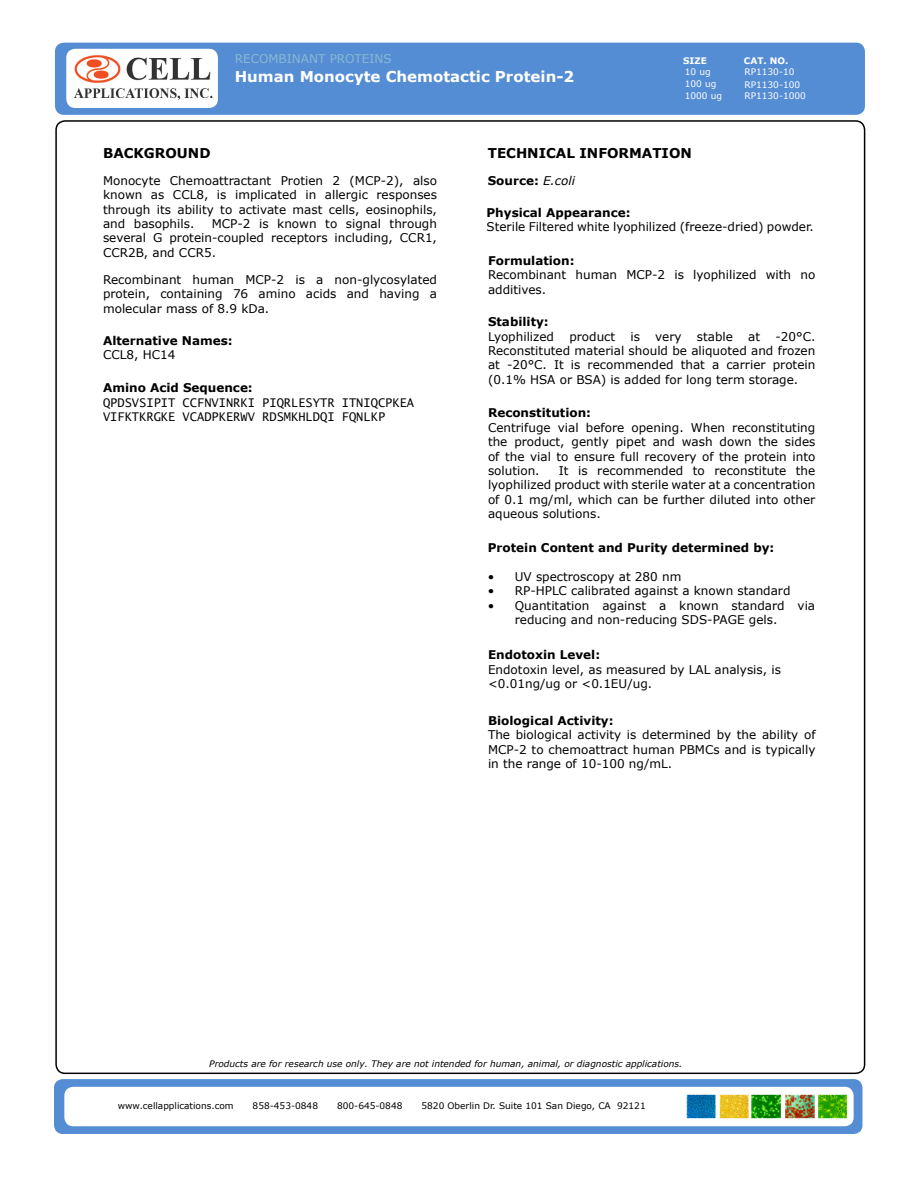
<style>
.page{position:relative;width:918px;height:1188px;background:#fff}
.page>*{position:absolute;margin:0;border:0;box-sizing:border-box;transform-origin:0 0}
.t1{font:700 15px "Verdana";color:#fff}
.t2{font:700 13.5px "Verdana";color:#000}
.t3{font:12px/14.4px "Verdana";color:#000;text-align:justify}
.t4{font:700 12px "Verdana";color:#000}
.t5{font:12px/14.4px "Lucida Sans Typewriter";color:#000}
.t6{font:12px "Verdana";color:#88b9d3}
.t7{font:italic 9px "Verdana";color:#000}
.t8{font:9px "Verdana";color:#000}
.t9{font:9px/11.7px "Verdana";color:#fff}
.t10{font:700 9px "Verdana";color:#fff}
.s1{font-weight:400;font-style:italic}
</style>
<div class="page">
<div style="left:54px;top:1079px;width:808px;height:55px;background:#548dd4;border-radius:9px"></div>
<div style="left:64px;top:1087px;width:790px;height:39px;background:#fff;border-radius:9px"></div>
<img style="left:686px;top:1094px;width:161px;height:25px">
<div style="left:55px;top:43px;width:810px;height:72px;background:#548dd4;border-radius:9px"></div>
<img style="left:66px;top:49px;width:152px;height:59px">
<p class="t2" style="left:103px;top:144px;width:109px">BACKGROUND</p>
<p class="t6" style="left:235px;top:51px;width:158px">RECOMBINANT PROTEINS</p>
<p class="t1" style="left:235px;top:66px;width:341px">Human Monocyte Chemotactic Protein-2</p>
<p class="t10" style="left:683px;top:54px;width:25px">SIZE</p>
<p class="t10" style="left:744px;top:54px;width:46px">CAT. NO.</p>
<p class="t9" style="left:685px;top:66px;width:27px">10 ug</p>
<p class="t9" style="left:744px;top:66px;width:52px">RP1130-10</p>
<p class="t9" style="left:685px;top:78px;width:39px">100 ug<br>1000 ug</p>
<p class="t9" style="left:744px;top:79px;width:63px;line-height:11.2px">RP1130-100<br>RP1130-1000</p>
<p class="t2" style="left:488px;top:144px;width:206px">TECHNICAL INFORMATION</p>
<p class="t3" style="left:103px;top:173px;width:335px">Monocyte Chemoattractant Protien 2 (MCP-2), also known as CCL8, is implicated in allergic responses through its ability to activate mast cells, eosinophils, and basophils.</p>
<p class="t3" style="left:103px;top:216px;width:335px;text-indent:109px">MCP-2 is known to signal through several G protein-coupled receptors including, CCR1, CCR2B, and CCR5.</p>
<p class="t3" style="left:103px;top:272px;width:335px">Recombinant human MCP-2 is a non-glycosylated protein, containing 76 amino acids and having a molecular mass of 8.9 kDa.</p>
<p class="t4" style="left:103px;top:332px;width:131px">Alternative Names:</p>
<p class="t3" style="left:103px;top:348px;width:74px">CCL8, HC14</p>
<p class="t4" style="left:103px;top:380px;width:151px">Amino Acid Sequence:</p>
<p class="t5" style="left:103px;top:395px;width:313px">QPDSVSIPIT CCFNVINRKI PIQRLESYTR ITNIQCPKEA<br>VIFKTKRGKE VCADPKERWV RDSMKHLDQI FQNLKP</p>
<p class="t4" style="left:488px;top:172px;width:89px">Source: <span class="s1">E.coli</span></p>
<p class="t4" style="left:487px;top:204px;width:146px">Physical Appearance:</p>
<p class="t3" style="left:487px;top:220px;width:329px">Sterile Filtered white lyophilized (freeze-dried) powder.</p>
<p class="t4" style="left:488px;top:252px;width:88px">Formulation:</p>
<p class="t3" style="left:488px;top:268px;width:329px">Recombinant human MCP-2 is lyophilized with no additives.</p>
<p class="t4" style="left:488px;top:313px;width:62px">Stability:</p>
<p class="t3" style="left:488px;top:329px;width:68px">Lyophilized</p>
<p class="t3" style="left:569px;top:329px;width:47px">product</p>
<p class="t3" style="left:631px;top:329px;width:11px">is</p>
<p class="t3" style="left:655px;top:329px;width:28px">very</p>
<p class="t3" style="left:697px;top:329px;width:38px">stable</p>
<p class="t3" style="left:748px;top:329px;width:13px">at</p>
<p class="t3" style="left:488px;top:329px;width:329px;text-indent:287px">-20°C.<br>Reconstituted material should be aliquoted and frozen at -20°C. It is recommended that a carrier protein (0.1% HSA or BSA) is added for long term storage.</p>
<p class="t4" style="left:488px;top:405px;width:105px">Reconstitution:</p>
<p class="t3" style="left:488px;top:420px;width:329px">Centrifuge vial before opening. When reconstituting the product, gently pipet and wash down the sides of the vial to ensure full recovery of the protein into solution.</p>
<p class="t3" style="left:488px;top:463px;width:329px;text-indent:71px">It is recommended to reconstitute the lyophilized product with sterile water at a concentration of 0.1 mg/ml, which can be further diluted into other aqueous solutions.</p>
<p class="t4" style="left:488px;top:539px;width:288px">Protein Content and Purity determined by:</p>
<p class="t3" style="left:488px;top:569px;width:195px">• UV spectroscopy at 280 nm</p>
<p class="t3" style="left:488px;top:583px;width:304px">• RP-HPLC calibrated against a known standard</p>
<p class="t3" style="left:515px;top:598px;width:302px;text-indent:-27px">• Quantitation against a known standard via reducing and non-reducing SDS-PAGE gels.</p>
<p class="t4" style="left:488px;top:646px;width:114px">Endotoxin Level:</p>
<p class="t3" style="left:488px;top:662px;width:294px">Endotoxin level, as measured by LAL analysis, is &lt;0.01ng/ug or &lt;0.1EU/ug.</p>
<p class="t4" style="left:488px;top:712px;width:127px">Biological Activity:</p>
<p class="t3" style="left:488px;top:728px;width:329px">The biological activity is determined by the ability of MCP-2 to chemoattract human PBMCs and is typically in the range of 10-100 ng/mL.</p>
<p class="t7" style="left:209px;top:1058px;width:475px">Products are for research use only. They are not intended for human, animal, or diagnostic applications.</p>
<p class="t8" style="left:118px;top:1099px;width:117px">www.cellapplications.com</p>
<p class="t8" style="left:253px;top:1099px;width:67px">858-453-0848</p>
<p class="t8" style="left:337px;top:1099px;width:67px">800-645-0848</p>
<p class="t8" style="left:421px;top:1099px;width:226px">5820 Oberlin Dr. Suite 101 San Diego, CA 92121</p>
</div>
